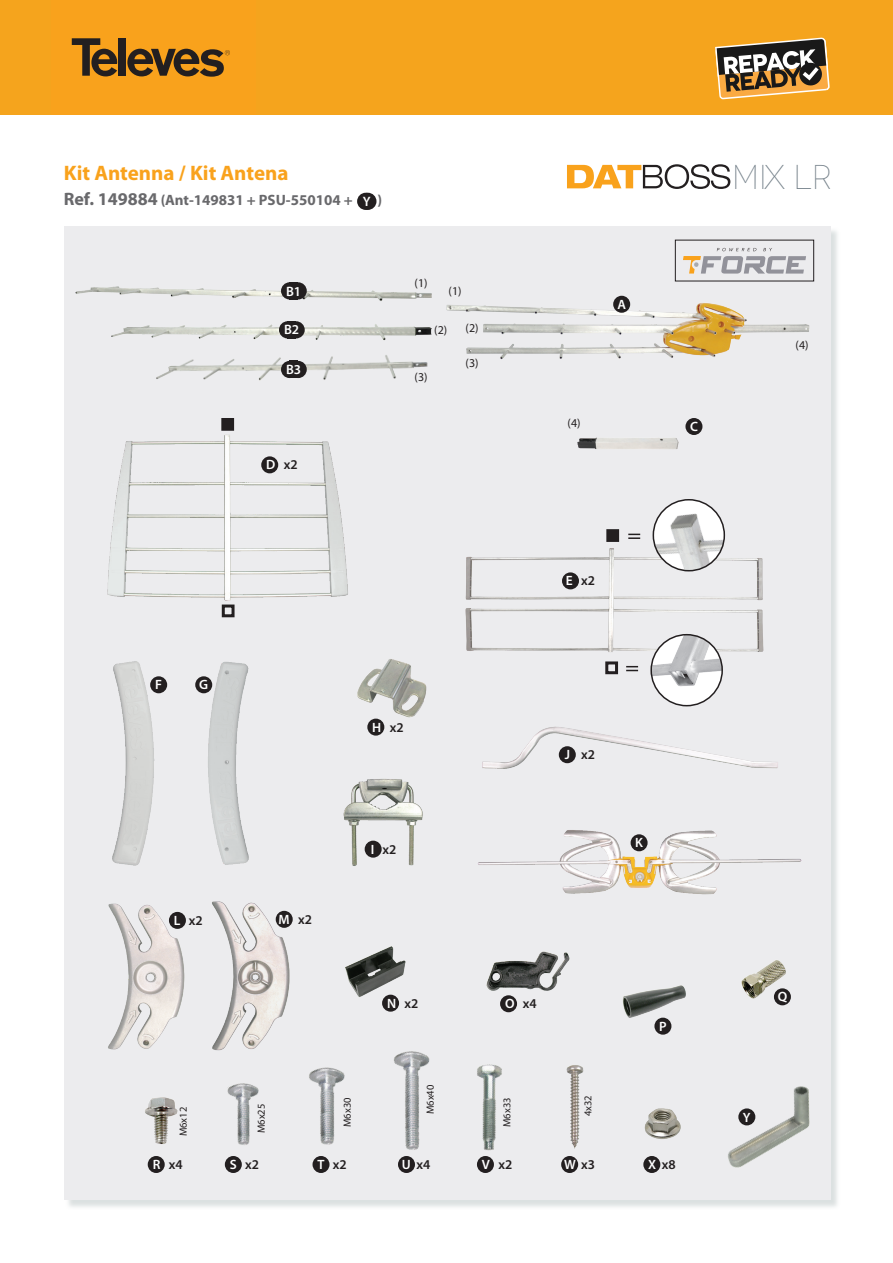
<style>
.page{position:relative;width:893px;height:1263px;background:#fff}
.page>*{position:absolute;margin:0;border:0;box-sizing:border-box;transform-origin:0 0}
.t1{font:200 expanded 34.5px "Novecento";color:#75818a;scale:.96 1}
.t2{font:700 21px "Myriad Pro";color:#f9a21c}
.t3{font:700 15px "Myriad Pro";color:#69696c}
.t4{font:600 13.65px "Myriad Pro";color:#fff}
.t5{font:600 13.5px "Myriad Pro";color:#231f20}
.t6{font:600 13.5px "Myriad Pro";color:#fff}
.t7{font:12px "Myriad Pro";color:#231f20}
.t8{font:10.5px "Myriad Pro";color:#231f20}
.s1{font-size:18px}
.s2{font-weight:600;font-size:13.65px;color:#fff}
.s3{color:#fff}
</style>
<div class="page">
<div style="left:0;top:0;width:893px;height:115px;background:#f5a41d"></div>
<div style="left:51px;top:0;width:205px;height:115px;background:#f9a21c"></div>
<div style="left:119px;top:38px;width:7px;height:38px;background:#231f20"></div>
<svg style="left:72px;top:38px;width:46px;height:39px"></svg>
<svg style="left:127px;top:48px;width:103px;height:29px"></svg>
<svg style="left:357px;top:193px;width:17px;height:17px"></svg>
<div style="left:359px;top:193px;width:17px;height:17px;background:#231f20;border-radius:9px"></div>
<div style="left:65px;top:227px;width:776px;height:983px;background:#d0d7d7;opacity:.75"></div>
<div style="left:64px;top:226px;width:766px;height:973px;background:#ececee"></div>
<img style="left:206px;top:662px;width:43px;height:203px">
<img style="left:446px;top:299px;width:364px;height:60px">
<img style="left:107px;top:435px;width:241px;height:166px">
<img style="left:108px;top:903px;width:78px;height:147px">
<img style="left:212px;top:901px;width:78px;height:150px">
<img style="left:75px;top:283px;width:357px;height:18px">
<img style="left:156px;top:355px;width:272px;height:26px">
<img style="left:111px;top:321px;width:321px;height:20px">
<img style="left:112px;top:661px;width:42px;height:205px">
<img style="left:343px;top:779px;width:80px;height:87px">
<img style="left:357px;top:659px;width:70px;height:59px">
<img style="left:486px;top:951px;width:84px;height:40px">
<img style="left:345px;top:946px;width:61px;height:51px">
<img style="left:477px;top:1064px;width:25px;height:87px">
<img style="left:566px;top:1065px;width:18px;height:84px">
<img style="left:644px;top:1108px;width:37px;height:31px">
<img style="left:309px;top:1067px;width:36px;height:78px">
<img style="left:227px;top:1083px;width:32px;height:62px">
<img style="left:145px;top:1097px;width:33px;height:47px">
<img style="left:394px;top:1051px;width:36px;height:99px">
<img style="left:482px;top:726px;width:296px;height:43px">
<img style="left:465px;top:548px;width:299px;height:107px">
<img style="left:478px;top:830px;width:324px;height:65px">
<div style="left:613px;top:296px;width:17px;height:17px;background:#231f20;border-radius:9px"></div>
<div style="left:631px;top:834px;width:17px;height:17px;background:#231f20;border-radius:9px"></div>
<div style="left:654px;top:1018px;width:17px;height:17px;background:#231f20;border-radius:9px"></div>
<svg style="left:685px;top:418px;width:17px;height:17px"></svg>
<div style="left:261px;top:456px;width:17px;height:17px;background:#231f20;border-radius:9px"></div>
<div style="left:500px;top:995px;width:17px;height:17px;background:#231f20;border-radius:9px"></div>
<svg style="left:382px;top:995px;width:17px;height:17px"></svg>
<div style="left:148px;top:1156px;width:17px;height:17px;background:#231f20;border-radius:9px"></div>
<div style="left:225px;top:1156px;width:17px;height:17px;background:#231f20;border-radius:9px"></div>
<svg style="left:312px;top:1156px;width:18px;height:17px"></svg>
<div style="left:398px;top:1156px;width:17px;height:17px;background:#231f20;border-radius:9px"></div>
<div style="left:477px;top:1156px;width:17px;height:17px;background:#231f20;border-radius:9px"></div>
<div style="left:561px;top:1156px;width:17px;height:17px;background:#231f20;border-radius:9px"></div>
<div style="left:559px;top:746px;width:17px;height:17px;background:#231f20;border-radius:9px"></div>
<svg style="left:562px;top:572px;width:17px;height:17px"></svg>
<svg style="left:643px;top:1156px;width:17px;height:17px"></svg>
<div style="left:365px;top:841px;width:17px;height:17px;background:#231f20;border-radius:9px"></div>
<div style="left:367px;top:719px;width:17px;height:17px;background:#231f20;border-radius:9px"></div>
<div style="left:169px;top:912px;width:17px;height:17px;background:#231f20;border-radius:9px"></div>
<div style="left:276px;top:911px;width:17px;height:17px;background:#231f20;border-radius:9px"></div>
<img style="left:728px;top:1086px;width:82px;height:82px">
<img style="left:577px;top:437px;width:102px;height:12px">
<svg style="left:683px;top:248px;width:123px;height:26px"></svg>
<svg style="left:567px;top:164px;width:163px;height:25px"></svg>
<img style="left:741px;top:960px;width:49px;height:44px">
<img style="left:623px;top:985px;width:63px;height:35px">
<svg style="left:774px;top:988px;width:17px;height:17px"></svg>
<div style="left:738px;top:1108px;width:17px;height:17px;background:#231f20;border-radius:9px"></div>
<div style="left:281px;top:282px;width:17px;height:17px;background:#231f20;border-radius:9px"></div>
<svg style="left:290px;top:282px;width:17px;height:17px"></svg>
<div style="left:290px;top:282px;width:8px;height:17px;background:#231f20"></div>
<div style="left:279px;top:321px;width:17px;height:17px;background:#231f20;border-radius:9px"></div>
<svg style="left:288px;top:321px;width:17px;height:17px"></svg>
<div style="left:288px;top:321px;width:8px;height:17px;background:#231f20"></div>
<div style="left:281px;top:361px;width:17px;height:17px;background:#231f20;border-radius:9px"></div>
<div style="left:290px;top:361px;width:17px;height:17px;background:#231f20;border-radius:9px"></div>
<div style="left:290px;top:361px;width:8px;height:17px;background:#231f20"></div>
<img style="left:651px;top:635px;width:71px;height:71px;border-radius:35px">
<div style="left:650px;top:634px;width:73px;height:72px;border:2px solid #231f20;border-radius:50%"></div>
<img style="left:653px;top:500px;width:71px;height:71px;border-radius:35px">
<div style="left:653px;top:499px;width:72px;height:72px;border:2px solid #231f20;border-radius:50%"></div>
<div style="left:605px;top:661px;width:13px;height:13px;border:3px solid #231f20"></div>
<div style="left:222px;top:604px;width:13px;height:13px;border:3px solid #231f20"></div>
<div style="left:608px;top:531px;width:10px;height:9px;background:#231f20"></div>
<div style="left:606px;top:529px;width:13px;height:13px;border:3px solid #231f20"></div>
<div style="left:223px;top:419px;width:10px;height:10px;background:#231f20"></div>
<div style="left:221px;top:418px;width:13px;height:13px;border:3px solid #231f20"></div>
<svg style="left:626px;top:666px;width:12px;height:5px"></svg>
<svg style="left:628px;top:534px;width:12px;height:5px"></svg>
<div style="left:150px;top:676px;width:17px;height:17px;background:#231f20;border-radius:9px"></div>
<div style="left:195px;top:676px;width:17px;height:17px;background:#231f20;border-radius:9px"></div>
<svg style="left:715px;top:37px;width:114px;height:63px"></svg>
<h2 class="t2" style="left:64px;top:159px;width:226px">Kit Antenna / Kit Antena</h2>
<p class="t3" style="left:64px;top:191px;width:320px"><span class="s1">Ref. 149884</span> (Ant-149831 + PSU-550104 + <span class="s2">Y</span> )</p>
<p class="t4" style="left:286px;top:282px;width:17px">B1</p>
<p class="t4" style="left:284px;top:321px;width:17px">B2</p>
<p class="t4" style="left:286px;top:361px;width:17px">B3</p>
<p class="t5" style="left:266px;top:456px;width:33px"><span class="s3">D</span> x2</p>
<p class="t7" style="left:415px;top:275px;width:14px">(1)</p>
<p class="t7" style="left:449px;top:284px;width:14px">(1)</p>
<p class="t7" style="left:434px;top:322px;width:14px">(2)</p>
<p class="t7" style="left:415px;top:369px;width:14px">(3)</p>
<p class="t7" style="left:466px;top:320px;width:14px">(2)</p>
<p class="t7" style="left:466px;top:356px;width:14px">(3)</p>
<p class="t6" style="left:617px;top:296px;width:10px">A</p>
<p class="t7" style="left:568px;top:416px;width:14px">(4)</p>
<h1 class="t1" style="left:732px;top:158px;width:105px">MIX LR</h1>
<p class="t6" style="left:690px;top:418px;width:9px">C</p>
<p class="t7" style="left:796px;top:337px;width:14px">(4)</p>
<p class="t5" style="left:566px;top:572px;width:31px"><span class="s3">E</span> x2</p>
<p class="t6" style="left:155px;top:676px;width:8px">F</p>
<p class="t6" style="left:199px;top:676px;width:10px">G</p>
<p class="t5" style="left:372px;top:718px;width:33px"><span class="s3">H</span> x2</p>
<p class="t5" style="left:565px;top:746px;width:32px"><span class="s3">J</span> x2</p>
<p class="t5" style="left:174px;top:912px;width:30px"><span class="s3">L</span> x2</p>
<p class="t5" style="left:279px;top:911px;width:35px"><span class="s3">M</span> x2</p>
<p class="t5" style="left:371px;top:840px;width:27px"><span class="s3">I</span> x2</p>
<p class="t5" style="left:387px;top:994px;width:33px"><span class="s3">N</span> x2</p>
<p class="t5" style="left:505px;top:995px;width:33px"><span class="s3">O</span> x4</p>
<p class="t8" style="left:424px;top:1114px;width:31px;rotate:-90deg">M6x40</p>
<p class="t8" style="left:177px;top:1136px;width:31px;rotate:-90deg">M6x12</p>
<p class="t8" style="left:255px;top:1133px;width:31px;rotate:-90deg">M6x25</p>
<p class="t8" style="left:341px;top:1127px;width:31px;rotate:-90deg">M6x30</p>
<p class="t8" style="left:501px;top:1127px;width:31px;rotate:-90deg">M6x33</p>
<p class="t8" style="left:582px;top:1116px;width:23px;rotate:-90deg">4x32</p>
<p class="t5" style="left:153px;top:1156px;width:31px"><span class="s3">R</span> x4</p>
<p class="t5" style="left:230px;top:1156px;width:31px"><span class="s3">S</span> x2</p>
<p class="t5" style="left:317px;top:1156px;width:31px"><span class="s3">T</span> x2</p>
<p class="t5" style="left:402px;top:1156px;width:30px"><span class="s3">U</span> x4</p>
<p class="t5" style="left:482px;top:1156px;width:32px"><span class="s3">V</span> x2</p>
<p class="t5" style="left:564px;top:1156px;width:33px"><span class="s3">W</span> x3</p>
<p class="t6" style="left:635px;top:834px;width:9px">K</p>
<p class="t6" style="left:659px;top:1017px;width:9px">P</p>
<p class="t5" style="left:648px;top:1156px;width:29px"><span class="s3">X</span> x8</p>
<p class="t6" style="left:778px;top:988px;width:11px">Q</p>
<p class="t6" style="left:743px;top:1108px;width:9px">Y</p>
</div>
